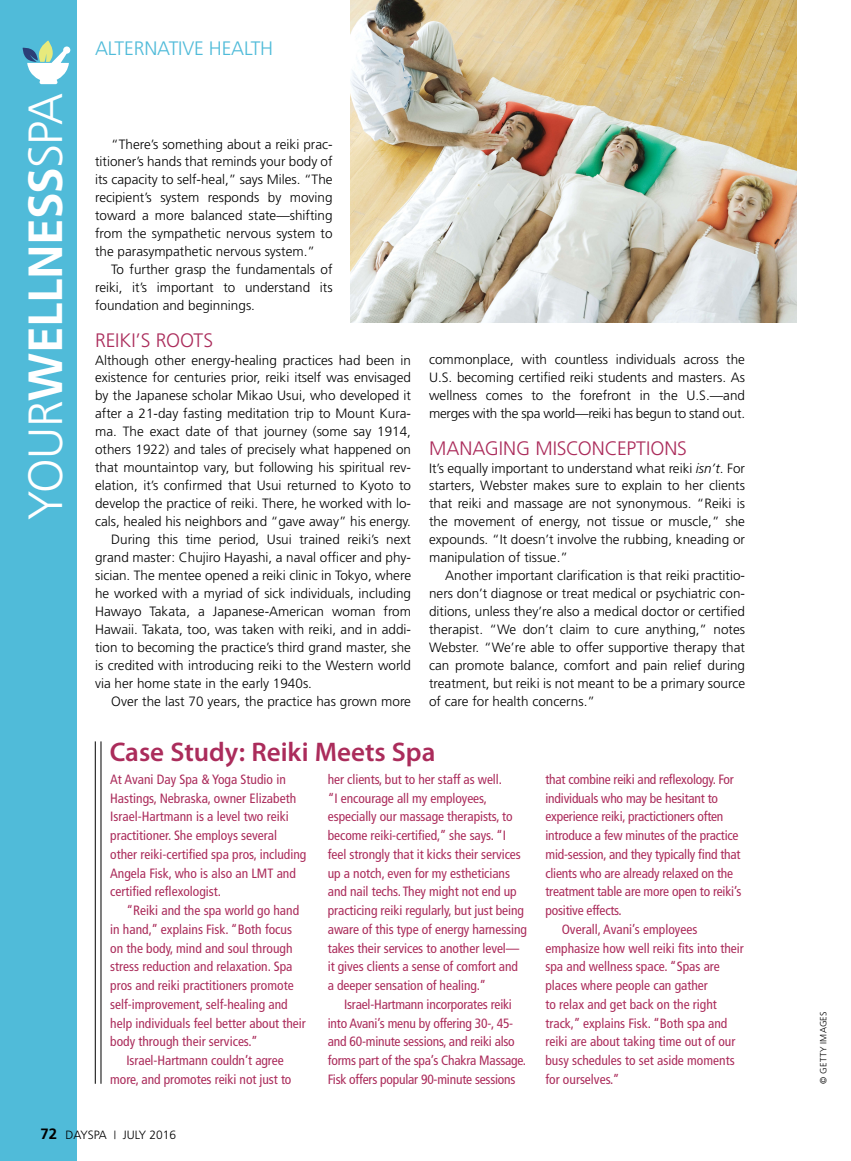
<style>
.page{position:relative;width:851px;height:1161px;background:#fff}
.page>*{position:absolute;margin:0;border:0;box-sizing:border-box;transform-origin:0 0}
.t1{font:700 48px "Frutiger";letter-spacing:-.005em;color:#fff}
.t2{font:600 27px "Myriad Pro";color:#ab2c5b}
.t3{font:300 19.5px "Frutiger";letter-spacing:-.005em;color:#ab2c5b}
.t4{font:300 19.5px "Frutiger";letter-spacing:-.01em;color:#50bbd9}
.t5{font:300 13.5px/18px "Frutiger";color:#000;text-align:justify}
.t6{font:condensed 13.5px "Frutiger";letter-spacing:-.005em;color:#ab2c5b}
.t7{font:300 12px "Frutiger";color:#000}
.t8{font:300 9px "Frutiger";letter-spacing:.03em;color:#000}
.s1{font-weight:300}
.s2{font-style:italic}
.s3{font-weight:700;font-size:15px}
</style>
<div class="page">
<div style="left:0;top:0;width:77px;height:1161px;background:#50bbd9"></div>
<svg style="left:23px;top:40px;width:47px;height:44px"></svg>
<img style="left:350px;top:0;width:446px;height:322px">
<hr style="left:95px;top:741px;width:1px;height:343px;background:#000">
<hr style="left:101px;top:741px;width:1px;height:343px;background:#000">
<p class="t1" style="left:18px;top:520px;width:429px;rotate:-90deg"><span class="s1">YOUR</span>WELLNESS<span class="s1">SPA</span></p>
<p class="t4" style="left:95px;top:41px;width:180px">ALTERNATIVE HEALTH</p>
<p class="t5" style="left:111px;top:136px;width:223px">“There’s something about a reiki prac-</p>
<p class="t5" style="left:95px;top:154px;width:239px">titioner’s hands that reminds your body of</p>
<p class="t5" style="left:95px;top:172px;width:239px">its capacity to self-heal,” says Miles. “The</p>
<p class="t5" style="left:95px;top:190px;width:239px">recipient’s system responds by moving</p>
<p class="t5" style="left:95px;top:208px;width:239px">toward a more balanced state—shifting</p>
<p class="t5" style="left:95px;top:226px;width:239px">from the sympathetic nervous system to</p>
<p class="t5" style="left:95px;top:244px;width:221px">the parasympathetic nervous system.”</p>
<p class="t5" style="left:111px;top:262px;width:223px">To further grasp the fundamentals of</p>
<p class="t5" style="left:95px;top:280px;width:239px">reiki, it’s important to understand its</p>
<p class="t5" style="left:95px;top:298px;width:161px">foundation and beginnings.</p>
<p class="t3" style="left:95px;top:332px;width:119px">REIKI’S ROOTS</p>
<p class="t5" style="left:95px;top:352px;width:317px">Although other energy-healing practices had been in</p>
<p class="t5" style="left:95px;top:370px;width:317px">existence for centuries prior, reiki itself was envisaged</p>
<p class="t5" style="left:95px;top:388px;width:317px">by the Japanese scholar Mikao Usui, who developed it</p>
<p class="t5" style="left:95px;top:406px;width:317px">after a 21-day fasting meditation trip to Mount Kura-</p>
<p class="t5" style="left:95px;top:424px;width:317px">ma. The exact date of that journey (some say 1914,</p>
<p class="t5" style="left:95px;top:442px;width:317px">others 1922) and tales of precisely what happened on</p>
<p class="t5" style="left:95px;top:460px;width:317px">that mountaintop vary, but following his spiritual rev-</p>
<p class="t5" style="left:95px;top:478px;width:317px">elation, it’s confirmed that Usui returned to Kyoto to</p>
<p class="t5" style="left:95px;top:496px;width:317px">develop the practice of reiki. There, he worked with lo-</p>
<p class="t5" style="left:95px;top:514px;width:317px">cals, healed his neighbors and “gave away” his energy.</p>
<p class="t5" style="left:111px;top:532px;width:301px">During this time period, Usui trained reiki’s next</p>
<p class="t5" style="left:95px;top:550px;width:317px">grand master: Chujiro Hayashi, a naval officer and phy-</p>
<p class="t5" style="left:95px;top:568px;width:317px">sician. The mentee opened a reiki clinic in Tokyo, where</p>
<p class="t5" style="left:95px;top:586px;width:317px">he worked with a myriad of sick individuals, including</p>
<p class="t5" style="left:95px;top:604px;width:317px">Hawayo Takata, a Japanese-American woman from</p>
<p class="t5" style="left:95px;top:622px;width:317px">Hawaii. Takata, too, was taken with reiki, and in addi-</p>
<p class="t5" style="left:95px;top:640px;width:317px">tion to becoming the practice’s third grand master, she</p>
<p class="t5" style="left:95px;top:658px;width:317px">is credited with introducing reiki to the Western world</p>
<p class="t5" style="left:95px;top:676px;width:218px">via her home state in the early 1940s.</p>
<p class="t5" style="left:111px;top:694px;width:301px">Over the last 70 years, the practice has grown more</p>
<p class="t5" style="left:429px;top:352px;width:317px">commonplace, with countless individuals across the U.S. becoming certified reiki students and masters. As wellness comes to the forefront in the U.S.—and merges with the spa world—reiki has begun to stand out.</p>
<p class="t3" style="left:429px;top:440px;width:259px">MANAGING MISCONCEPTIONS</p>
<p class="t5" style="left:429px;top:460px;width:317px">It’s equally important to understand what reiki <span class="s2">isn’t</span>. For</p>
<p class="t5" style="left:429px;top:478px;width:317px">starters, Webster makes sure to explain to her clients</p>
<p class="t5" style="left:429px;top:496px;width:317px">that reiki and massage are not synonymous. “Reiki is</p>
<p class="t5" style="left:429px;top:514px;width:317px">the movement of energy, not tissue or muscle,” she</p>
<p class="t5" style="left:429px;top:532px;width:317px">expounds. “It doesn’t involve the rubbing, kneading or</p>
<p class="t5" style="left:429px;top:550px;width:140px">manipulation of tissue.”</p>
<p class="t5" style="left:445px;top:568px;width:301px">Another important clarification is that reiki practitio-</p>
<p class="t5" style="left:429px;top:586px;width:317px">ners don’t diagnose or treat medical or psychiatric con-</p>
<p class="t5" style="left:429px;top:604px;width:317px">ditions, unless they’re also a medical doctor or certified</p>
<p class="t5" style="left:429px;top:622px;width:317px">therapist. “We don’t claim to cure anything,” notes</p>
<p class="t5" style="left:429px;top:640px;width:317px">Webster. “We’re able to offer supportive therapy that</p>
<p class="t5" style="left:429px;top:658px;width:317px">can promote balance, comfort and pain relief during</p>
<p class="t5" style="left:429px;top:676px;width:317px">treatment, but reiki is not meant to be a primary source</p>
<p class="t5" style="left:429px;top:694px;width:167px">of care for health concerns.”</p>
<p class="t2" style="left:110px;top:742px;width:327px">Case Study: Reiki Meets Spa</p>
<p class="t6" style="left:110px;top:774px;width:177px">At Avani Day Spa &amp; Yoga Studio in</p>
<p class="t6" style="left:110px;top:792px;width:187px">Hastings, Nebraska, owner Elizabeth</p>
<p class="t6" style="left:110px;top:811px;width:180px">Israel-Hartmann is a level two reiki</p>
<p class="t6" style="left:110px;top:830px;width:168px">practitioner. She employs several</p>
<p class="t6" style="left:110px;top:849px;width:198px">other reiki-certified spa pros, including</p>
<p class="t6" style="left:110px;top:867px;width:187px">Angela Fisk, who is also an LMT and</p>
<p class="t6" style="left:110px;top:886px;width:112px">certified reflexologist.</p>
<p class="t6" style="left:126px;top:905px;width:174px">“Reiki and the spa world go hand</p>
<p class="t6" style="left:110px;top:924px;width:183px">in hand,” explains Fisk. “Both focus</p>
<p class="t6" style="left:110px;top:942px;width:184px">on the body, mind and soul through</p>
<p class="t6" style="left:110px;top:961px;width:184px">stress reduction and relaxation. Spa</p>
<p class="t6" style="left:110px;top:980px;width:185px">pros and reiki practitioners promote</p>
<p class="t6" style="left:110px;top:999px;width:179px">self-improvement, self-healing and</p>
<p class="t6" style="left:110px;top:1017px;width:197px">help individuals feel better about their</p>
<p class="t6" style="left:110px;top:1036px;width:149px">body through their services.”</p>
<p class="t6" style="left:126px;top:1055px;width:159px">Israel-Hartmann couldn’t agree</p>
<p class="t6" style="left:110px;top:1074px;width:183px">more, and promotes reiki not just to</p>
<p class="t6" style="left:328px;top:774px;width:176px">her clients, but to her staff as well.</p>
<p class="t6" style="left:328px;top:792px;width:160px">“I encourage all my employees,</p>
<p class="t6" style="left:328px;top:811px;width:186px">especially our massage therapists, to</p>
<p class="t6" style="left:328px;top:830px;width:180px">become reiki-certified,” she says. “I</p>
<p class="t6" style="left:328px;top:849px;width:194px">feel strongly that it kicks their services</p>
<p class="t6" style="left:328px;top:867px;width:184px">up a notch, even for my estheticians</p>
<p class="t6" style="left:328px;top:886px;width:190px">and nail techs. They might not end up</p>
<p class="t6" style="left:328px;top:905px;width:198px">practicing reiki regularly, but just being</p>
<p class="t6" style="left:328px;top:924px;width:201px">aware of this type of energy harnessing</p>
<p class="t6" style="left:328px;top:942px;width:193px">takes their services to another level—</p>
<p class="t6" style="left:328px;top:961px;width:192px">it gives clients a sense of comfort and</p>
<p class="t6" style="left:328px;top:980px;width:160px">a deeper sensation of healing.”</p>
<p class="t6" style="left:344px;top:999px;width:169px">Israel-Hartmann incorporates reiki</p>
<p class="t6" style="left:328px;top:1017px;width:187px">into Avani’s menu by offering 30-, 45-</p>
<p class="t6" style="left:328px;top:1036px;width:188px">and 60-minute sessions, and reiki also</p>
<p class="t6" style="left:328px;top:1055px;width:200px">forms part of the spa’s Chakra Massage.</p>
<p class="t6" style="left:328px;top:1074px;width:189px">Fisk offers popular 90-minute sessions</p>
<p class="t6" style="left:545px;top:774px;width:190px">that combine reiki and reflexology. For</p>
<p class="t6" style="left:545px;top:792px;width:174px">individuals who may be hesitant to</p>
<p class="t6" style="left:545px;top:811px;width:179px">experience reiki, practictioners often</p>
<p class="t6" style="left:545px;top:830px;width:194px">introduce a few minutes of the practice</p>
<p class="t6" style="left:545px;top:849px;width:196px">mid-session, and they typically find that</p>
<p class="t6" style="left:545px;top:867px;width:189px">clients who are already relaxed on the</p>
<p class="t6" style="left:545px;top:886px;width:197px">treatment table are more open to reiki’s</p>
<p class="t6" style="left:545px;top:905px;width:78px">positive effects.</p>
<p class="t6" style="left:561px;top:924px;width:137px">Overall, Avani’s employees</p>
<p class="t6" style="left:545px;top:943px;width:200px">emphasize how well reiki fits into their</p>
<p class="t6" style="left:545px;top:961px;width:176px">spa and wellness space. “Spas are</p>
<p class="t6" style="left:545px;top:980px;width:164px">places where people can gather</p>
<p class="t6" style="left:545px;top:999px;width:173px">to relax and get back on the right</p>
<p class="t6" style="left:545px;top:1018px;width:183px">track,” explains Fisk. “Both spa and</p>
<p class="t6" style="left:545px;top:1036px;width:191px">reiki are about taking time out of our</p>
<p class="t6" style="left:545px;top:1055px;width:191px">busy schedules to set aside moments</p>
<p class="t6" style="left:545px;top:1074px;width:76px">for ourselves.”</p>
<p class="t7" style="left:40px;top:1130px;width:137px"><span class="s3">72</span> DAYSPA <sup>|</sup> JULY 2016</p>
<p class="t8" style="left:819px;top:1084px;width:74px;rotate:-90deg">© GETTY IMAGES</p>
</div>
